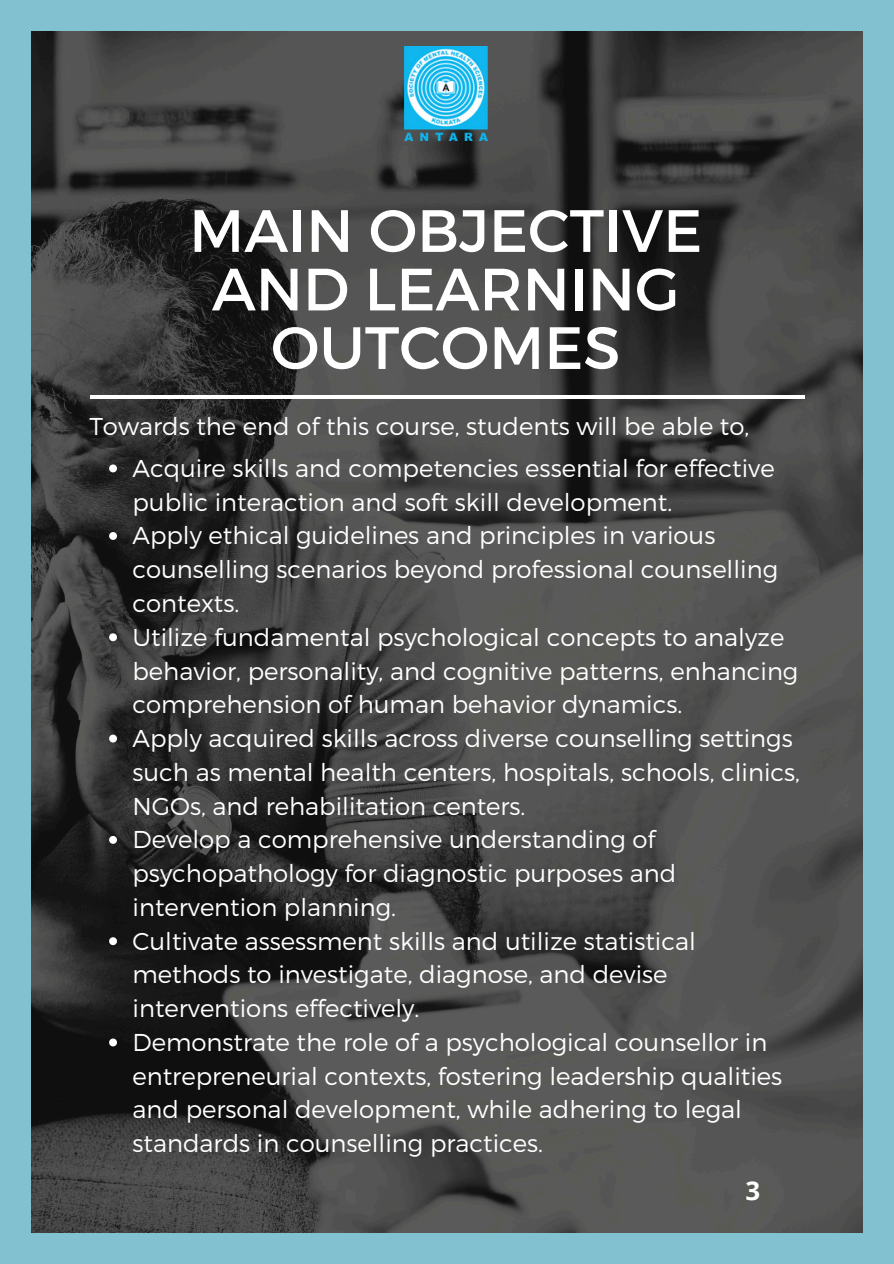
<style>
.page{position:relative;width:894px;height:1264px;background:#fff}
.page>*{position:absolute;margin:0;border:0;box-sizing:border-box;transform-origin:0 0}
.t1{font:59.55px/58.5px "Montserrat";color:#fff;text-align:center}
.t2{font:700 25.8px "Open Sans";color:#fff}
.t3{font:300 24.3px/33.8px "Montserrat";color:#fff}
</style>
<div class="page">
<div style="left:0;top:0;width:893px;height:1263px;background:#82c1cf"></div>
<img style="left:31px;top:31px;width:831px;height:1201px">
<hr style="left:90px;top:395px;width:714px;height:3px;background:#fff">
<svg style="left:109px;top:464px;width:8px;height:8px"></svg>
<svg style="left:109px;top:532px;width:8px;height:8px"></svg>
<svg style="left:109px;top:633px;width:8px;height:8px"></svg>
<svg style="left:109px;top:734px;width:8px;height:8px"></svg>
<svg style="left:109px;top:836px;width:8px;height:7px"></svg>
<svg style="left:109px;top:937px;width:8px;height:8px"></svg>
<svg style="left:109px;top:1038px;width:8px;height:8px"></svg>
<img style="left:404px;top:47px;width:83px;height:93px">
<p class="t1" style="left:189px;top:198px;width:514px">MAIN OBJECTIVE<br>AND LEARNING<br>OUTCOMES</p>
<p class="t3" style="left:89px;top:408px;width:661px">Towards the end of this course, students will be able to,</p>
<p class="t3" style="left:132px;top:450px;width:643px">Acquire skills and competencies essential for effective public interaction and soft skill development.</p>
<p class="t3" style="left:132px;top:517px;width:647px">Apply ethical guidelines and principles in various counselling scenarios beyond professional counselling contexts.</p>
<h1 class="t3" style="left:132px;top:619px;width:667px">Utilize fundamental psychological concepts to analyze behavior, personality, and cognitive patterns, enhancing comprehension of human behavior dynamics.</h1>
<p class="t3" style="left:132px;top:720px;width:669px">Apply acquired skills across diverse counselling settings such as mental health centers, hospitals, schools, clinics,<br>NGOs, and rehabilitation centers.</p>
<p class="t3" style="left:132px;top:821px;width:545px">Develop a comprehensive understanding of psychopathology for diagnostic purposes and intervention planning.</p>
<p class="t3" style="left:132px;top:922px;width:564px">Cultivate assessment skills and utilize statistical methods to investigate, diagnose, and devise interventions effectively.</p>
<p class="t3" style="left:132px;top:1024px;width:651px">Demonstrate the role of a psychological counsellor in entrepreneurial contexts, fostering leadership qualities and personal development, while adhering to legal standards in counselling practices.</p>
<p class="t2" style="left:745px;top:1172px;width:16px">3</p>
</div>
